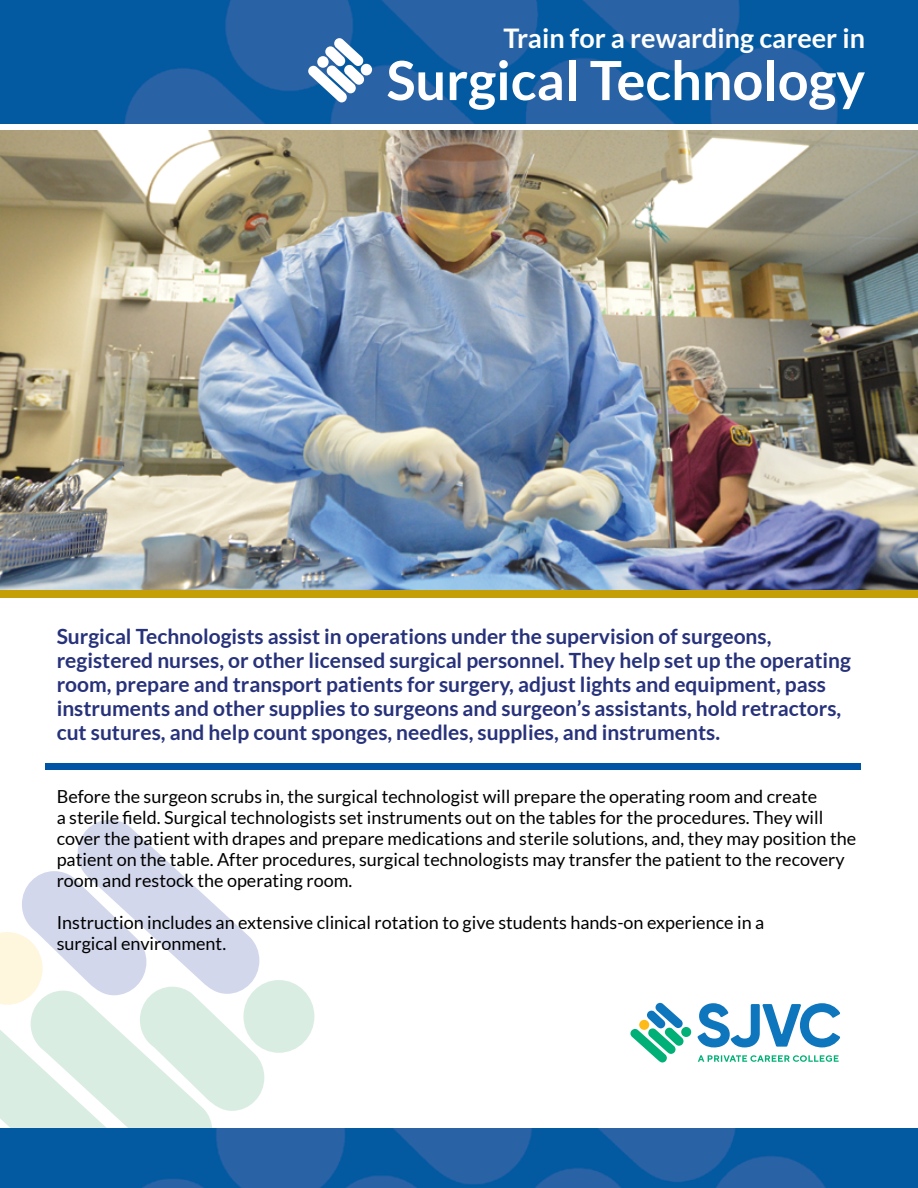
<style>
.page{position:relative;width:918px;height:1188px;background:#fff}
.page>*{position:absolute;margin:0;border:0;box-sizing:border-box;transform-origin:0 0}
.t1{font:700 54px "Lato";color:#fff}
.t2{font:700 27px "Lato";color:#fff}
.t3{font:700 21px/24px "Lato";color:#27327b}
.t4{font:18px/21px "Lato";color:#000}
</style>
<div class="page">
<svg style="left:0;top:820px;width:264px;height:308px"></svg>
<div style="left:243px;top:980px;width:71px;height:73px;background:#daede3;border-radius:50%"></div>
<img style="left:0;top:131px;width:918px;height:460px">
<img style="left:0;top:1128px;width:918px;height:60px">
<div style="left:0;top:591px;width:918px;height:7px;background:#c4a006"></div>
<img style="left:0;top:0;width:918px;height:123px">
<svg style="left:308px;top:38px;width:56px;height:64px"></svg>
<div style="left:317px;top:56px;width:12px;height:12px;background:#fff;border-radius:50%"></div>
<div style="left:361px;top:64px;width:11px;height:11px;background:#fff;border-radius:50%"></div>
<div style="left:45px;top:763px;width:816px;height:7px;background:#0054a4"></div>
<svg style="left:698px;top:1055px;width:141px;height:7px"></svg>
<svg style="left:697px;top:1003px;width:143px;height:44px"></svg>
<svg style="left:630px;top:1003px;width:61px;height:59px"></svg>
<p class="t2" style="left:503px;top:23px;width:363px">Train for a rewarding career in</p>
<p class="t1" style="left:387px;top:50px;width:480px">Surgical Technology</p>
<p class="t3" style="left:57px;top:624px;width:716px">Surgical Technologists assist in operations under the supervision of surgeons,</p>
<p class="t3" style="left:57px;top:648px;width:796px">registered nurses, or other licensed surgical personnel. They help set up the operating room, prepare and transport patients for surgery, adjust lights and equipment, pass instruments and other supplies to surgeons and surgeon’s assistants, hold retractors, cut sutures, and help count sponges, needles, supplies, and instruments.</p>
<p class="t4" style="left:57px;top:786px;width:801px">Before the surgeon scrubs in, the surgical technologist will prepare the operating room and create<br>a sterile field. Surgical technologists set instruments out on the tables for the procedures. They will cover the patient with drapes and prepare medications and sterile solutions, and, they may position the patient on the table. After procedures, surgical technologists may transfer the patient to the recovery room and restock the operating room.</p>
<p class="t4" style="left:57px;top:912px;width:709px">Instruction includes an extensive clinical rotation to give students hands-on experience in a</p>
<p class="t4" style="left:57px;top:933px;width:171px">surgical environment.</p>
</div>
